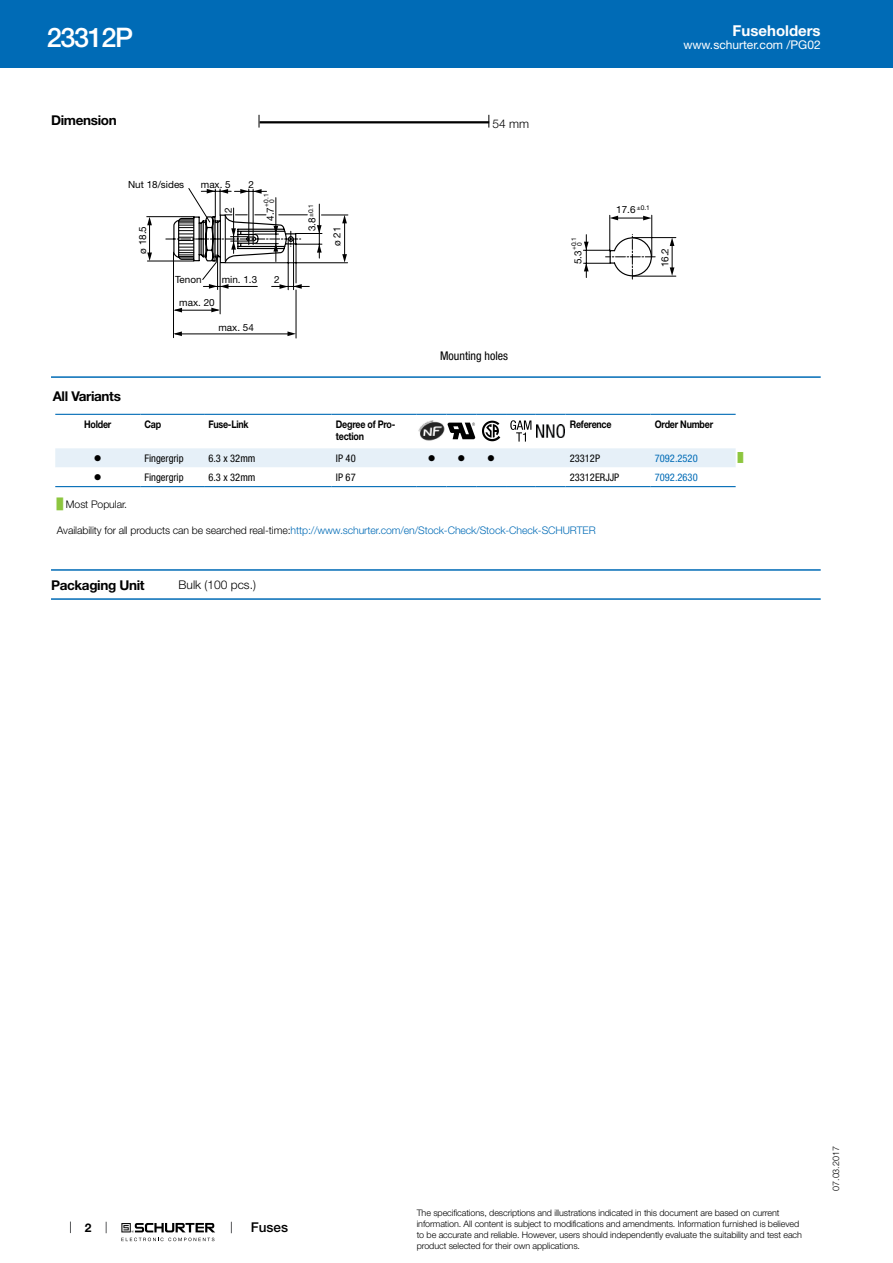
<style>
.page{position:relative;width:893px;height:1263px;background:#fff}
.page>*{position:absolute;margin:0;border:0;box-sizing:border-box;transform-origin:0 0}
.t1{font:500 27px "Helvetica Neue LT";letter-spacing:-.05em;color:#fff}
.t2{font:700 15px "Helvetica Neue LT";color:#fff}
.t3{font:700 13.5px "Helvetica Neue LT";letter-spacing:-.025em;color:#000}
.t4{font:500 13.5px "Helvetica Neue LT";color:#000}
.t5{font:12px "Helvetica Neue LT";color:#fff}
.t6{font:300 12px "Helvetica Neue LT";color:#000}
.t7{font:condensed 12px "Helvetica Neue LT";color:#000}
.t8{font:700 12px "Helvetica Neue LT";color:#000}
.t9{font:300 10.5px "Helvetica Neue LT";letter-spacing:-.01em;color:#006bb6}
.t10{font:condensed 10.5px "Helvetica Neue LT";color:#000}
.t11{font:700 10.5px/12.6px "Helvetica Neue LT";letter-spacing:-.025em;color:#000;scale:.85 1}
.t12{font:condensed 10.5px "Helvetica Neue LT";color:#006bb6}
.t13{font:300 10.5px "Helvetica Neue LT";letter-spacing:-.01em;color:#000}
.t14{font:10.5px "Wingdings";color:#000}
.t15{font:9.9px "Helvetica Neue LT";color:#000}
.t16{font:300 9px/10.8px "Helvetica Neue LT";letter-spacing:-.01em;color:#000}
.t17{font:9px "Arial Unicode MS";color:#8dc63f}
.t18{font:6.6px/5.8px "Helvetica Neue LT";color:#000;text-align:center}
.s1{font-family:"Arial Unicode MS";font-weight:400;color:#8dc63f}
.s2{color:#000}
</style>
<div class="page">
<svg style="left:70px;top:1221px;width:1px;height:12px"></svg>
<svg style="left:121px;top:1223px;width:94px;height:18px"></svg>
<div style="left:0;top:0;width:893px;height:68px;background:#006bb6"></div>
<svg style="left:259px;top:115px;width:1px;height:13px"></svg>
<hr style="left:260px;top:121px;width:229px;height:2px;background:#000">
<svg style="left:488px;top:115px;width:1px;height:13px"></svg>
<svg style="left:146px;top:188px;width:202px;height:150px"></svg>
<hr style="left:609px;top:215px;width:1px;height:36px;background:#000">
<hr style="left:651px;top:215px;width:1px;height:42px;background:#000">
<hr style="left:614px;top:218px;width:33px;height:1px;background:#000">
<hr style="left:632px;top:237px;width:44px;height:1px;background:#000">
<hr style="left:632px;top:276px;width:44px;height:1px;background:#000">
<svg style="left:610px;top:216px;width:8px;height:4px"></svg>
<svg style="left:643px;top:216px;width:9px;height:4px"></svg>
<svg style="left:670px;top:237px;width:4px;height:39px"></svg>
<svg style="left:583px;top:234px;width:72px;height:45px"></svg>
<hr style="left:51px;top:376px;width:770px;height:2px;background:#006bb6">
<svg style="left:55px;top:487px;width:681px;height:1px"></svg>
<hr style="left:55px;top:486px;width:85px;height:1px;background:#006bb6">
<hr style="left:140px;top:486px;width:64px;height:1px;background:#006bb6">
<hr style="left:204px;top:486px;width:128px;height:1px;background:#006bb6">
<hr style="left:332px;top:486px;width:85px;height:1px;background:#006bb6">
<svg style="left:417px;top:486px;width:29px;height:1px"></svg>
<hr style="left:446px;top:486px;width:30px;height:1px;background:#006bb6">
<hr style="left:476px;top:486px;width:30px;height:1px;background:#006bb6">
<hr style="left:506px;top:486px;width:30px;height:1px;background:#006bb6">
<hr style="left:536px;top:486px;width:30px;height:1px;background:#006bb6">
<hr style="left:566px;top:486px;width:85px;height:1px;background:#006bb6">
<hr style="left:651px;top:486px;width:85px;height:1px;background:#006bb6">
<hr style="left:51px;top:569px;width:770px;height:2px;background:#006bb6">
<hr style="left:51px;top:598px;width:770px;height:2px;background:#006bb6">
<svg style="left:55px;top:414px;width:681px;height:53px"></svg>
<h1 class="t1" style="left:47px;top:21px;width:88px">23312P</h1>
<h2 class="t2" style="left:733px;top:21px;width:90px">Fuseholders</h2>
<h3 class="t5" style="left:683px;top:38px;width:139px">www.schurter.com /PG02</h3>
<h3 class="t3" style="left:51px;top:112px;width:67px">Dimension</h3>
<h3 class="t6" style="left:493px;top:116px;width:38px">54 mm</h3>
<p class="t15" style="left:128px;top:179px;width:58px">Nut 18/sides</p>
<p class="t15" style="left:137px;top:254px;width:29px;rotate:-90deg">ø 18.5</p>
<p class="t15" style="left:201px;top:178px;width:31px">max. 5</p>
<p class="t15" style="left:222px;top:213px;width:7px;rotate:-90deg">2</p>
<p class="t15" style="left:248px;top:179px;width:7px">2</p>
<p class="t18" style="left:263px;top:207px;width:15px;rotate:-90deg">+0.1<br>0</p>
<p class="t15" style="left:264px;top:221px;width:15px;rotate:-90deg">4.7</p>
<p class="t15" style="left:175px;top:274px;width:28px">Tenon</p>
<p class="t15" style="left:179px;top:297px;width:37px">max. 20</p>
<p class="t15" style="left:222px;top:274px;width:37px">min. 1.3</p>
<p class="t15" style="left:274px;top:273px;width:7px">2</p>
<p class="t15" style="left:218px;top:322px;width:37px">max. 54</p>
<p class="t18" style="left:637px;top:204px;width:15px">±0.1</p>
<p class="t18" style="left:308px;top:217px;width:15px;rotate:-90deg">±0.1</p>
<p class="t15" style="left:616px;top:204px;width:21px">17.6</p>
<p class="t15" style="left:306px;top:231px;width:15px;rotate:-90deg">3.8</p>
<p class="t15" style="left:331px;top:246px;width:21px;rotate:-90deg">ø 21</p>
<p class="t18" style="left:571px;top:250px;width:15px;rotate:-90deg">+0.1<br>0</p>
<p class="t15" style="left:572px;top:264px;width:15px;rotate:-90deg">5.3</p>
<p class="t15" style="left:659px;top:267px;width:21px;rotate:-90deg">16.2</p>
<h3 class="t7" style="left:440px;top:349px;width:69px">Mounting holes</h3>
<h3 class="t3" style="left:53px;top:388px;width:70px">All Variants</h3>
<p class="t11" style="left:84px;top:417px;width:34px">Holder</p>
<p class="t11" style="left:145px;top:417px;width:21px">Cap</p>
<p class="t11" style="left:208px;top:417px;width:49px">Fuse-Link</p>
<p class="t11" style="left:336px;top:417px;width:72px">Degree of Pro&shy;tection</p>
<p class="t11" style="left:570px;top:417px;width:51px">Reference</p>
<p class="t11" style="left:655px;top:417px;width:70px">Order Number</p>
<p class="t14" style="left:94px;top:452px;width:9px">●</p>
<p class="t10" style="left:145px;top:452px;width:41px">Fingergrip</p>
<p class="t10" style="left:208px;top:452px;width:49px">6.3 x 32mm</p>
<p class="t10" style="left:336px;top:452px;width:21px">IP 40</p>
<p class="t14" style="left:487px;top:452px;width:9px">●</p>
<p class="t10" style="left:570px;top:452px;width:32px">23312P</p>
<p class="t12" style="left:655px;top:452px;width:44px">7092.2520</p>
<p class="t17" style="left:738px;top:451px;width:7px">█</p>
<p class="t14" style="left:94px;top:471px;width:9px">●</p>
<p class="t10" style="left:145px;top:471px;width:41px">Fingergrip</p>
<p class="t10" style="left:208px;top:471px;width:49px">6.3 x 32mm</p>
<p class="t10" style="left:336px;top:471px;width:21px">IP 67</p>
<p class="t10" style="left:570px;top:471px;width:51px">23312ERJJP</p>
<p class="t12" style="left:655px;top:471px;width:44px">7092.2630</p>
<p class="t13" style="left:57px;top:497px;width:72px"><span class="s1">█</span> Most Popular.</p>
<p class="t9" style="left:57px;top:524px;width:540px"><span class="s2">Availability for all products can be searched real-time:</span>http://www.schurter.com/en/Stock-Check/Stock-Check-SCHURTER</p>
<h3 class="t3" style="left:51px;top:577px;width:95px">Packaging Unit</h3>
<h3 class="t6" style="left:179px;top:577px;width:79px">Bulk (100 pcs.)</h3>
<h3 class="t8" style="left:85px;top:1220px;width:8px">2</h3>
<h3 class="t4" style="left:251px;top:1219px;width:39px">Fuses</h3>
<p class="t16" style="left:417px;top:1207px;width:387px">The specifications, descriptions and illustrations indicated in this document are based on current information. All content is subject to modifications and amendments. Information furnished is believed to be accurate and reliable. However, users should independently evaluate the suitability and test each product selected for their own applications.</p>
<p class="t16" style="left:830px;top:1191px;width:46px;rotate:-90deg">07.03.2017</p>
</div>
